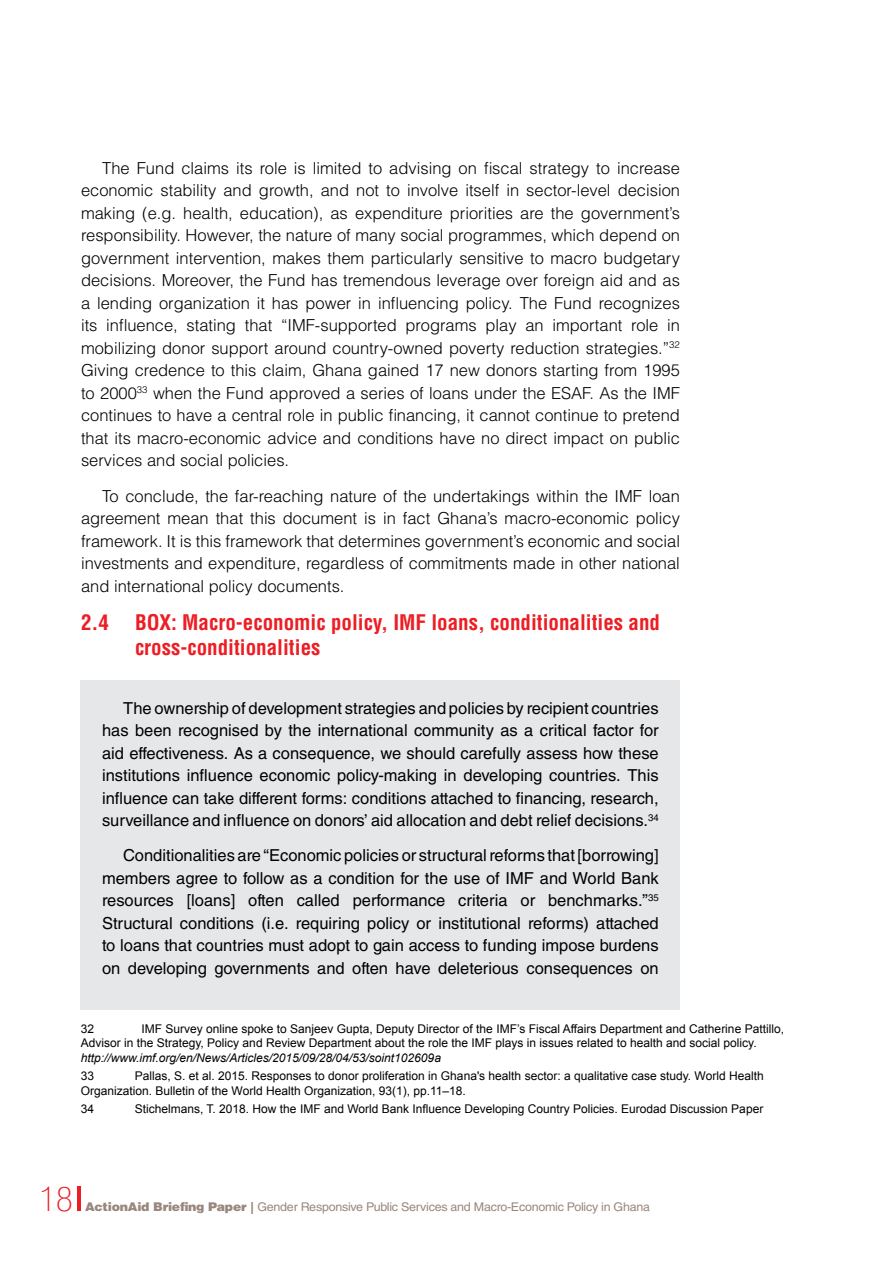
<style>
.page{position:relative;width:893px;height:1263px;background:#fff}
.page>*{position:absolute;margin:0;border:0;box-sizing:border-box;transform-origin:0 0}
.t1{font:100 condensed 34.5px "Helvetica Neue LT Com";color:#ed1d24}
.t2{font:700 condensed 21px/25.5px "Helvetica LT Std";color:#ed1d24}
.t3{font:300 16.5px/22.5px "Helvetica LT Std";color:#000;text-align:justify}
.t4{font:16.5px/22.5px "Helvetica LT Std";color:#000;text-align:justify}
.t5{font:12px/14.4px "Arial";color:#000}
.t6{font:12px "Helvetica LT Std";letter-spacing:-.02em;color:#99877d;scale:1.04 1}
.t7{font:italic 12px "Arial";color:#000}
.s1{font-weight:900}
</style>
<div class="page">
<hr style="left:77px;top:1186px;width:4px;height:25px;background:#ed1d24">
<div style="left:81px;top:680px;width:599px;height:330px;background:#e6e7e8"></div>
<p class="t3" style="left:81px;top:157px;width:600px;text-indent:21px">The Fund claims its role is limited to advising on fiscal strategy to increase economic stability and growth, and not to involve itself in sector-level decision making (e.g. health, education), as expenditure priorities are the government’s responsibility. However, the nature of many social programmes, which depend on government intervention, makes them particularly sensitive to macro budgetary decisions. Moreover, the Fund has tremendous leverage over foreign aid and as a lending organization it has power in influencing policy. The Fund recognizes its influence, stating that “IMF-supported programs play an important role in mobilizing donor support around country-owned poverty reduction strategies.”<sup>32<br></sup>Giving credence to this claim, Ghana gained 17 new donors starting from 1995 to 2000<sup>33</sup> when the Fund approved a series of loans under the ESAF. As the IMF continues to have a central role in public financing, it cannot continue to pretend that its macro-economic advice and conditions have no direct impact on public services and social policies.</p>
<p class="t3" style="left:81px;top:484px;width:600px;text-indent:21px">To conclude, the far-reaching nature of the undertakings within the IMF loan agreement mean that this document is in fact Ghana’s macro-economic policy framework. It is this framework that determines government’s economic and social investments and expenditure, regardless of commitments made in other national and international policy documents.</p>
<p class="t2" style="left:135px;top:609px;width:526px;text-indent:-54px">2.4 BOX: Macro-economic policy, IMF loans, conditionalities and cross-conditionalities</p>
<p class="t4" style="left:102px;top:696px;width:558px;text-indent:21px">The ownership of development strategies and policies by recipient countries has been recognised by the international community as a critical factor for aid effectiveness. As a consequence, we should carefully assess how these institutions influence economic policy-making in developing countries. This influence can take different forms: conditions attached to financing, research, surveillance and influence on donors’ aid allocation and debt relief decisions.<sup>34</sup></p>
<p class="t4" style="left:102px;top:844px;width:558px;text-indent:21px">Conditionalities are “Economic policies or structural reforms that [borrowing] members agree to follow as a condition for the use of IMF and World Bank resources [loans] often called performance criteria or benchmarks.”<sup>35<br></sup>Structural conditions (i.e. requiring policy or institutional reforms) attached to loans that countries must adopt to gain access to funding impose burdens on developing governments and often have deleterious consequences on</p>
<p class="t5" style="left:81px;top:1021px;width:705px;text-indent:61px">IMF Survey online spoke to Sanjeev Gupta, Deputy Director of the IMF’s Fiscal Affairs Department and Catherine Pattillo,<br>Advisor in the Strategy, Policy and Review Department about the role the IMF plays in issues related to health and social policy.</p>
<p class="t7" style="left:81px;top:1049px;width:362px">http://www.imf.org/en/News/Articles/2015/09/28/04/53/soint102609a</p>
<p class="t5" style="left:81px;top:1069px;width:15px">33</p>
<p class="t5" style="left:81px;top:1021px;width:15px">32</p>
<p class="t5" style="left:81px;top:1069px;width:684px;text-indent:54px">Pallas, S. et al. 2015. Responses to donor proliferation in Ghana's health sector: a qualitative case study. World Health<br>Organization. Bulletin of the World Health Organization, 93(1), pp.11–18.</p>
<p class="t5" style="left:81px;top:1102px;width:15px">34</p>
<p class="t5" style="left:135px;top:1102px;width:630px">Stichelmans, T. 2018. How the IMF and World Bank Influence Developing Country Policies. Eurodad Discussion Paper</p>
<h1 class="t1" style="left:40px;top:1179px;width:35px">18</h1>
<p class="t6" style="left:85px;top:1199px;width:545px"><span class="s1">ActionAid Briefing Paper |</span> Gender Responsive Public Services and Macro-Economic Policy in Ghana</p>
</div>
